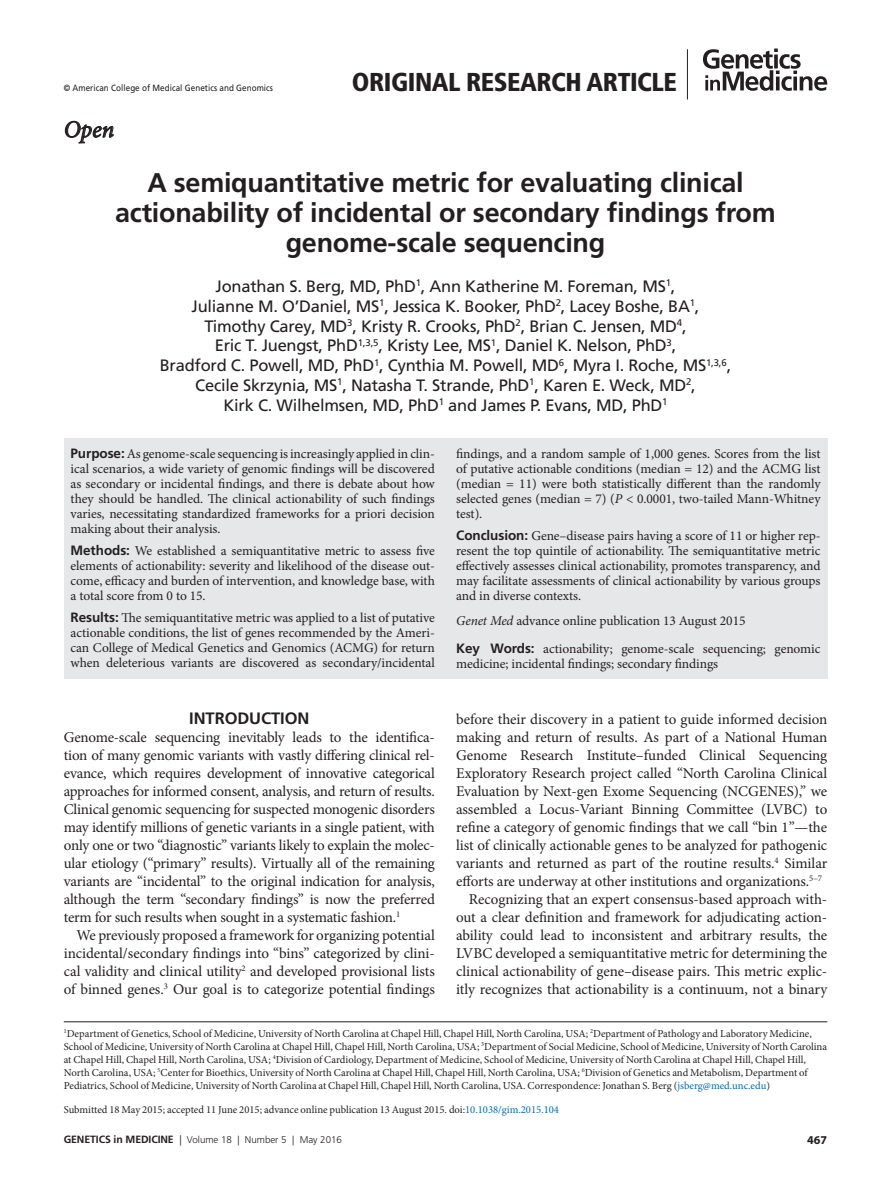
<style>
.page{position:relative;width:893px;height:1187px;background:#fff}
.page>*{position:absolute;margin:0;border:0;box-sizing:border-box;transform-origin:0 0}
.t1{font:700 27px/30px "Frutiger LT Pro";letter-spacing:-.01em;color:#231f20;text-align:center}
.t2{font:900 condensed 25.8px "Frutiger LT Pro";letter-spacing:-.02em;color:#231f20}
.t3{font:italic 23.7px "Minion Pro";color:#231f20}
.t4{font:16.5px/19.8px "Frutiger LT Pro";letter-spacing:-.015em;color:#231f20;text-align:center}
.t5{font:700 16.5px "Frutiger LT Pro";letter-spacing:-.005em;color:#231f20}
.t6{font:15px/18px "Minion Pro";letter-spacing:-.005em;color:#231f20;text-align:justify}
.t7{font:13.5px/15px "Minion Pro";letter-spacing:-.005em;color:#231f20;text-align:justify}
.t8{font:700 12px "Myriad Pro";color:#231f20}
.t9{font:10.65px/12.9px "Minion Pro";color:#231f20}
.t10{font:700 10.5px "Frutiger LT Pro";letter-spacing:-.01em;color:#231f20}
.t11{font:300 9.75px "Frutiger LT Pro";color:#231f20}
.t12{font:9px "Frutiger LT Pro";letter-spacing:.005em;color:#231f20;scale:.9 1}
.s1{font-family:"Frutiger LT Pro";font-weight:700}
.s2{font-style:italic}
.s3{color:#006cb3}
.s4{font-weight:700;font-size:10.5px}
.s5{font-size:10.5px}
</style>
<div class="page">
<hr style="left:687px;top:49px;width:1px;height:50px;background:#231f20">
<svg style="left:703px;top:49px;width:124px;height:42px"></svg>
<div style="left:64px;top:439px;width:763px;height:240px;background:#e6e7e9"></div>
<hr style="left:64px;top:1021px;width:763px;height:1px;background:#231f20">
<svg style="left:65px;top:120px;width:49px;height:24px"></svg>
<p class="t12" style="left:64px;top:82px;width:234px">© American College of Medical Genetics and Genomics</p>
<h2 class="t2" style="left:352px;top:66px;width:326px">ORIGINAL RESEARCH ARTICLE</h2>
<h3 class="t3" style="left:64px;top:113px;width:52px">Open</h3>
<h1 class="t1" style="left:115px;top:167px;width:662px">A semiquantitative metric for evaluating clinical actionability of incidental or secondary findings from genome-scale sequencing</h1>
<p class="t4" style="left:160px;top:276px;width:573px">Jonathan S. Berg, MD, PhD<sup>1</sup>, Ann Katherine M. Foreman, MS<sup>1</sup>,<br>Julianne M. O’Daniel, MS<sup>1</sup>, Jessica K. Booker, PhD<sup>2</sup>, Lacey Boshe, BA<sup>1</sup>, Timothy Carey, MD<sup>3</sup>, Kristy R. Crooks, PhD<sup>2</sup>, Brian C. Jensen, MD<sup>4</sup>,<br>Eric T. Juengst, PhD<sup>1,3,5</sup>, Kristy Lee, MS<sup>1</sup>, Daniel K. Nelson, PhD<sup>3</sup>,<br>Bradford C. Powell, MD, PhD<sup>1</sup>, Cynthia M. Powell, MD<sup>6</sup>, Myra I. Roche, MS<sup>1,3,6</sup>, Cecile Skrzynia, MS<sup>1</sup>, Natasha T. Strande, PhD<sup>1</sup>, Karen E. Weck, MD<sup>2</sup>,<br>Kirk C. Wilhelmsen, MD, PhD<sup>1</sup> and James P. Evans, MD, PhD<sup>1</sup></p>
<p class="t7" style="left:71px;top:446px;width:366px"><span class="s1">Purpose:</span> As genome-scale sequencing is increasingly applied in clin&shy;ical scenarios, a wide variety of genomic findings will be discovered as secondary or incidental findings, and there is debate about how they should be handled. The clinical actionability of such findings varies, necessitating standardized frameworks for a priori decision making about their analysis.</p>
<p class="t7" style="left:71px;top:543px;width:366px"><span class="s1">Methods:</span> We established a semiquantitative metric to assess five elements of actionability: severity and likelihood of the disease out&shy;come, efficacy and burden of intervention, and knowledge base, with a total score from 0 to 15.</p>
<p class="t7" style="left:71px;top:610px;width:366px"><span class="s1">Results:</span> The semiquantitative metric was applied to a list of putative actionable conditions, the list of genes recommended by the Ameri&shy;can College of Medical Genetics and Genomics (ACMG) for return when deleterious variants are discovered as secondary/incidental</p>
<p class="t5" style="left:189px;top:708px;width:122px">INTRODUCTION</p>
<p class="t6" style="left:64px;top:728px;width:373px">Genome-scale sequencing inevitably leads to the identifica&shy;tion of many genomic variants with vastly differing clinical rel&shy;evance, which requires development of innovative categorical approaches for informed consent, analysis, and return of results.<br>Clinical genomic sequencing for suspected monogenic disorders may identify millions of genetic variants in a single patient, with only one or two “diagnostic” variants likely to explain the molec&shy;ular etiology (“primary” results). Virtually all of the remaining variants are “incidental” to the original indication for analysis, although the term “secondary findings” is now the preferred term for such results when sought in a systematic fashion.<sup>1</sup></p>
<p class="t6" style="left:64px;top:926px;width:373px;text-indent:13px">We previously proposed a framework for organizing potential incidental/secondary findings into “bins” categorized by clini&shy;cal validity and clinical utility<sup>2</sup> and developed provisional lists of binned genes.<sup>3</sup> Our goal is to categorize potential findings</p>
<p class="t7" style="left:456px;top:446px;width:366px">findings, and a random sample of 1,000 genes. Scores from the list of putative actionable conditions (median = 12) and the ACMG list (median = 11) were both statistically different than the randomly selected genes (median = 7) (<span class="s2">P</span> &lt; 0.0001, two-tailed Mann-Whitney test).</p>
<p class="t7" style="left:456px;top:527px;width:366px"><span class="s1">Conclusion:</span> Gene–disease pairs having a score of 11 or higher rep&shy;resent the top quintile of actionability. The semiquantitative metric effectively assesses clinical actionability, promotes transparency, and may facilitate assessments of clinical actionability by various groups and in diverse contexts.</p>
<p class="t7" style="left:456px;top:607px;width:366px;line-height:27.8px"><span class="s2">Genet Med</span> advance online publication 13 August 2015<br><span class="s1">Key Words:</span> actionability; genome-scale sequencing; genomic</p>
<p class="t7" style="left:456px;top:656px;width:264px">medicine; incidental findings; secondary findings</p>
<p class="t6" style="left:456px;top:710px;width:373px">before their discovery in a patient to guide informed decision</p>
<p class="t6" style="left:456px;top:728px;width:373px">making and return of results. As part of a National Human</p>
<p class="t6" style="left:456px;top:746px;width:373px">Genome Research Institute–funded Clinical Sequencing</p>
<p class="t6" style="left:456px;top:764px;width:373px">Exploratory Research project called “North Carolina Clinical</p>
<p class="t6" style="left:456px;top:782px;width:373px">Evaluation by Next-gen Exome Sequencing (NCGENES),” we</p>
<p class="t6" style="left:456px;top:800px;width:373px">assembled a Locus-Variant Binning Committee (LVBC) to</p>
<p class="t6" style="left:456px;top:818px;width:373px">refine a category of genomic findings that we call “bin 1”—the</p>
<p class="t6" style="left:456px;top:836px;width:373px">list of clinically actionable genes to be analyzed for pathogenic</p>
<p class="t6" style="left:456px;top:854px;width:373px">variants and returned as part of the routine results.<sup>4</sup> Similar</p>
<p class="t6" style="left:456px;top:872px;width:367px">efforts are underway at other institutions and organizations.<sup>5–7</sup></p>
<p class="t6" style="left:469px;top:890px;width:360px">Recognizing that an expert consensus-based approach with-</p>
<p class="t6" style="left:456px;top:908px;width:373px">out a clear definition and framework for adjudicating action-</p>
<p class="t6" style="left:456px;top:926px;width:373px">ability could lead to inconsistent and arbitrary results, the</p>
<p class="t6" style="left:456px;top:944px;width:373px">LVBC developed a semiquantitative metric for determining the</p>
<p class="t6" style="left:456px;top:962px;width:373px">clinical actionability of gene–disease pairs. This metric explic-</p>
<p class="t6" style="left:456px;top:980px;width:373px">itly recognizes that actionability is a continuum, not a binary</p>
<p class="t9" style="left:64px;top:1026px;width:765px"><sup>1</sup>Department of Genetics, School of Medicine, University of North Carolina at Chapel Hill, Chapel Hill, North Carolina, USA; <sup>2</sup>Department of Pathology and Laboratory Medicine, School of Medicine, University of North Carolina at Chapel Hill, Chapel Hill, North Carolina, USA; <sup>3</sup>Department of Social Medicine, School of Medicine, University of North Carolina at Chapel Hill, Chapel Hill, North Carolina, USA; <sup>4</sup>Division of Cardiology, Department of Medicine, School of Medicine, University of North Carolina at Chapel Hill, Chapel Hill, North Carolina, USA; <sup>5</sup>Center for Bioethics, University of North Carolina at Chapel Hill, Chapel Hill, North Carolina, USA; <sup>6</sup>Division of Genetics and Metabolism, Department of Pediatrics, School of Medicine, University of North Carolina at Chapel Hill, Chapel Hill, North Carolina, USA. Correspondence: Jonathan S. Berg (<span class="s3">jsberg@med.unc.edu</span>)</p>
<p class="t9" style="left:64px;top:1103px;width:497px">Submitted 18 May 2015; accepted 11 June 2015; advance online publication 13 August 2015. doi:<span class="s3">10.1038/gim.2015.104</span></p>
<p class="t10" style="left:64px;top:1133px;width:84px">Genetics in medicin</p>
<p class="t11" style="left:168px;top:1134px;width:175px"><span class="s4">e</span> <span class="s5">|</span> Volume 18 | Number 5 | May 2016</p>
<p class="t8" style="left:807px;top:1132px;width:21px">467</p>
</div>
